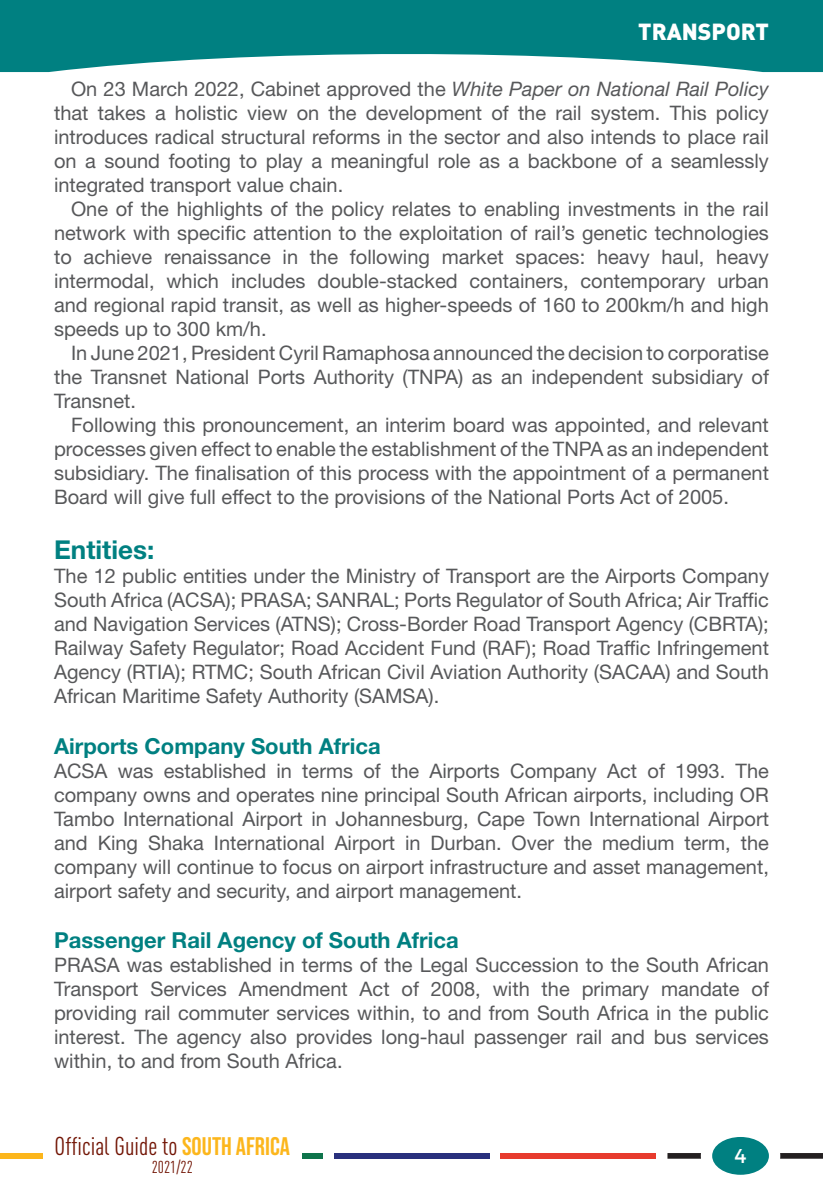
<style>
.page{position:relative;width:823px;height:1191px;background:#fff}
.page>*{position:absolute;margin:0;border:0;box-sizing:border-box;transform-origin:0 0}
.Sub_Heading{font:700 26px "Helvetica Neue LT Std";color:#008081}
.t1{font:condensed 25.4px "DIN Pro";color:#721505}
.t2{font:900 23px "DIN Pro";color:#fff}
.Sub_Heading-2{font:700 22px "Helvetica Neue LT Std";color:#008081}
.Body{font:20px/24px "Helvetica Neue LT Std";color:#57585a;text-align:justify}
.t3{font:20px "Trueno Rg";color:#fff}
.t4{font:condensed 17px "DIN Pro";color:#721505}
.s1{font-style:italic}
.s2{font-family:"Bebas Neue";font-stretch:normal;color:#fcb61c}
</style>
<div class="page">
<svg style="left:0;top:0;width:822px;height:72px;background:#259293"></svg>
<div style="left:0;top:1153px;width:43px;height:5px;background:#fcb61c"></div>
<div style="left:302px;top:1153px;width:20px;height:5px;background:#0e744b"></div>
<div style="left:333px;top:1153px;width:156px;height:5px;background:#29307d"></div>
<div style="left:500px;top:1153px;width:155px;height:5px;background:#e73b2e"></div>
<svg style="left:667px;top:1153px;width:33px;height:5px"></svg>
<svg style="left:780px;top:1153px;width:42px;height:5px"></svg>
<div style="left:711px;top:1137px;width:57px;height:37px;background:#008081;border-radius:50%"></div>
<p class="t2" style="left:638px;top:12px;width:132px">TRANSPORT</p>
<p class="Body" style="left:54px;top:77px;width:716px;text-indent:17px">On 23 March 2022, Cabinet approved the <span class="s1">White Paper on National Rail Policy </span>that takes a holistic view on the development of the rail system. This policy introduces radical structural reforms in the sector and also intends to place rail on a sound footing to play a meaningful role as a backbone of a seamlessly integrated transport value chain.</p>
<p class="Body" style="left:54px;top:197px;width:716px;text-indent:17px">One of the highlights of the policy relates to enabling investments in the rail network with specific attention to the exploitation of rail’s genetic technologies to achieve renaissance in the following market spaces: heavy haul, heavy intermodal, which includes double-stacked containers, contemporary urban and regional rapid transit, as well as higher-speeds of 160 to 200km/h and high speeds up to 300 km/h.</p>
<p class="Body" style="left:54px;top:341px;width:716px;text-indent:17px">In June 2021, President Cyril Ramaphosa announced the decision to corporatise the Transnet National Ports Authority (TNPA) as an independent subsidiary of Transnet.</p>
<p class="Body" style="left:54px;top:413px;width:716px;text-indent:17px">Following this pronouncement, an interim board was appointed, and relevant processes given effect to enable the establishment of the TNPA as an independent subsidiary. The finalisation of this process with the appointment of a permanent Board will give full effect to the provisions of the National Ports Act of 2005.</p>
<p class="Sub_Heading" style="left:54px;top:534px;width:102px">Entities:</p>
<p class="Body" style="left:54px;top:564px;width:716px">The 12 public entities under the Ministry of Transport are the Airports Company South Africa (ACSA); PRASA; SANRAL; Ports Regulator of South Africa; Air Traffic and Navigation Services (ATNS); Cross-Border Road Transport Agency (CBRTA); Railway Safety Regulator; Road Accident Fund (RAF); Road Traffic Infringement Agency (RTIA); RTMC; South African Civil Aviation Authority (SACAA) and South African Maritime Safety Authority (SAMSA).</p>
<p class="Sub_Heading-2" style="left:54px;top:732px;width:328px">Airports Company South Africa</p>
<p class="Body" style="left:54px;top:758px;width:716px">ACSA was established in terms of the Airports Company Act of 1993. The company owns and operates nine principal South African airports, including OR Tambo International Airport in Johannesburg, Cape Town International Airport and King Shaka International Airport in Durban. Over the medium term, the company will continue to focus on airport infrastructure and asset management, airport safety and security, and airport management.</p>
<p class="Sub_Heading-2" style="left:54px;top:927px;width:406px">Passenger Rail Agency of South Africa</p>
<p class="Body" style="left:54px;top:953px;width:716px">PRASA was established in terms of the Legal Succession to the South African Transport Services Amendment Act of 2008, with the primary mandate of providing rail commuter services within, to and from South Africa in the public interest. The agency also provides long‐haul passenger rail and bus services within, to and from South Africa.</p>
<p class="t1" style="left:55px;top:1127px;width:237px">Official Guide to <span class="s2">SOUTH AFRICA</span></p>
<p class="t4" style="left:152px;top:1154px;width:43px">2021/22</p>
<p class="t3" style="left:734px;top:1143px;width:13px">4</p>
</div>
